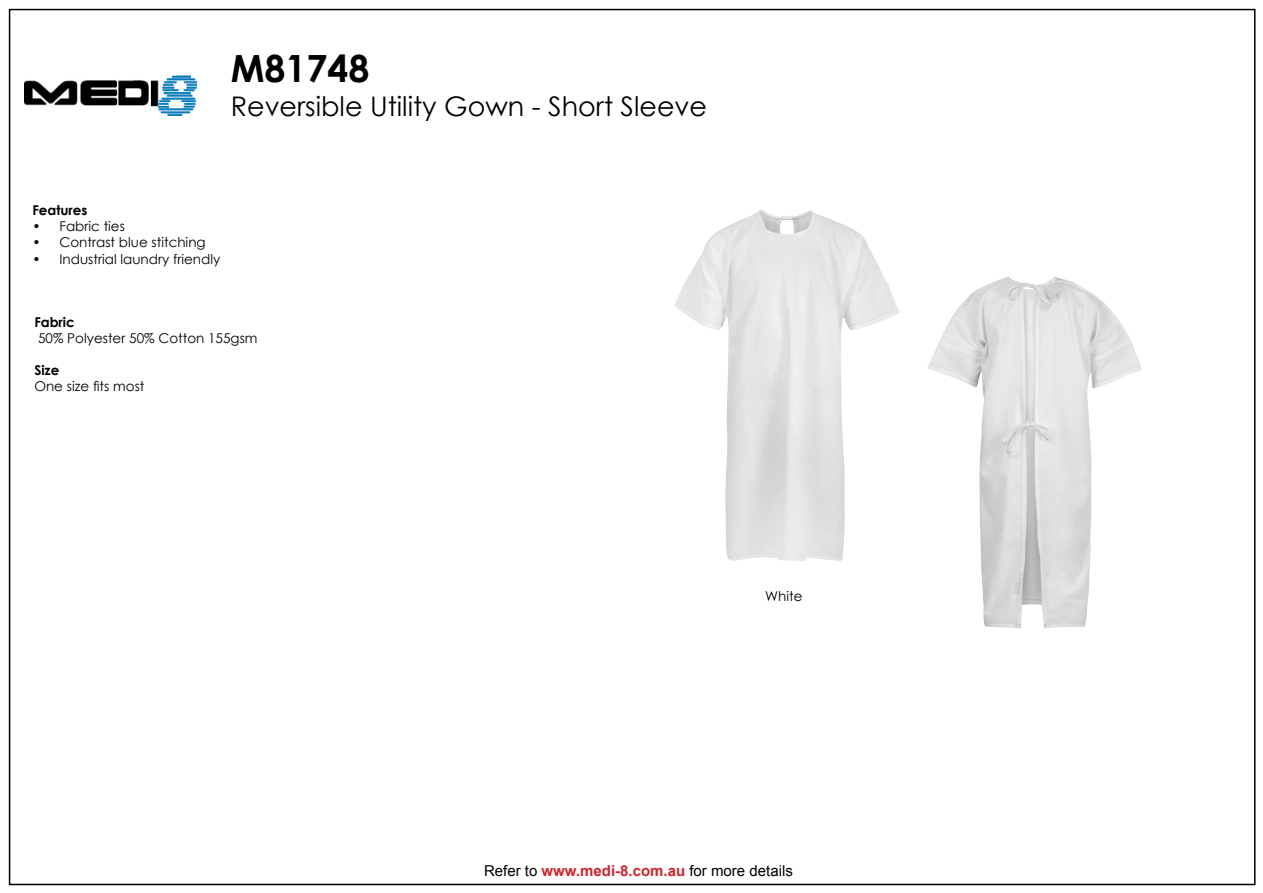
<style>
.page{position:relative;width:1263px;height:893px;background:#fff}
.page>*{position:absolute;margin:0;border:0;box-sizing:border-box;transform-origin:0 0}
.t1{font:700 37.5px "Century Gothic";color:#000}
.t2{font:27px "Century Gothic";color:#000}
.t3{font:15px "Arial";color:#000}
.t4{font:13.5px "Century Gothic";color:#000}
.t5{font:700 13.5px "Century Gothic";color:#000}
.s1{font-weight:700;color:#d2232a}
</style>
<div class="page">
<img style="left:25px;top:76px;width:171px;height:40px">
<img style="left:674px;top:210px;width:226px;height:351px">
<img style="left:927px;top:276px;width:215px;height:353px">
<h1 class="t1" style="left:231px;top:40px;width:140px">M81748</h1>
<h2 class="t2" style="left:231px;top:87px;width:478px">Reversible Utility Gown - Short Sleeve</h2>
<p class="t5" style="left:32px;top:200px;width:57px">Features</p>
<p class="t4" style="left:32px;top:217px;width:94px">• Fabric ties</p>
<p class="t4" style="left:32px;top:233px;width:175px">• Contrast blue stitching</p>
<p class="t4" style="left:32px;top:249px;width:189px">• Industrial laundry friendly</p>
<p class="t5" style="left:34px;top:311px;width:42px">Fabric</p>
<p class="t4" style="left:38px;top:329px;width:221px">50% Polyester 50% Cotton 155gsm</p>
<p class="t5" style="left:34px;top:360px;width:27px">Size</p>
<p class="t4" style="left:34px;top:377px;width:112px">One size fits most</p>
<p class="t4" style="left:765px;top:587px;width:39px">White</p>
<p class="t3" style="left:484px;top:860px;width:310px">Refer to <span class="s1">www.medi-8.com.au</span> for more details</p>
</div>
